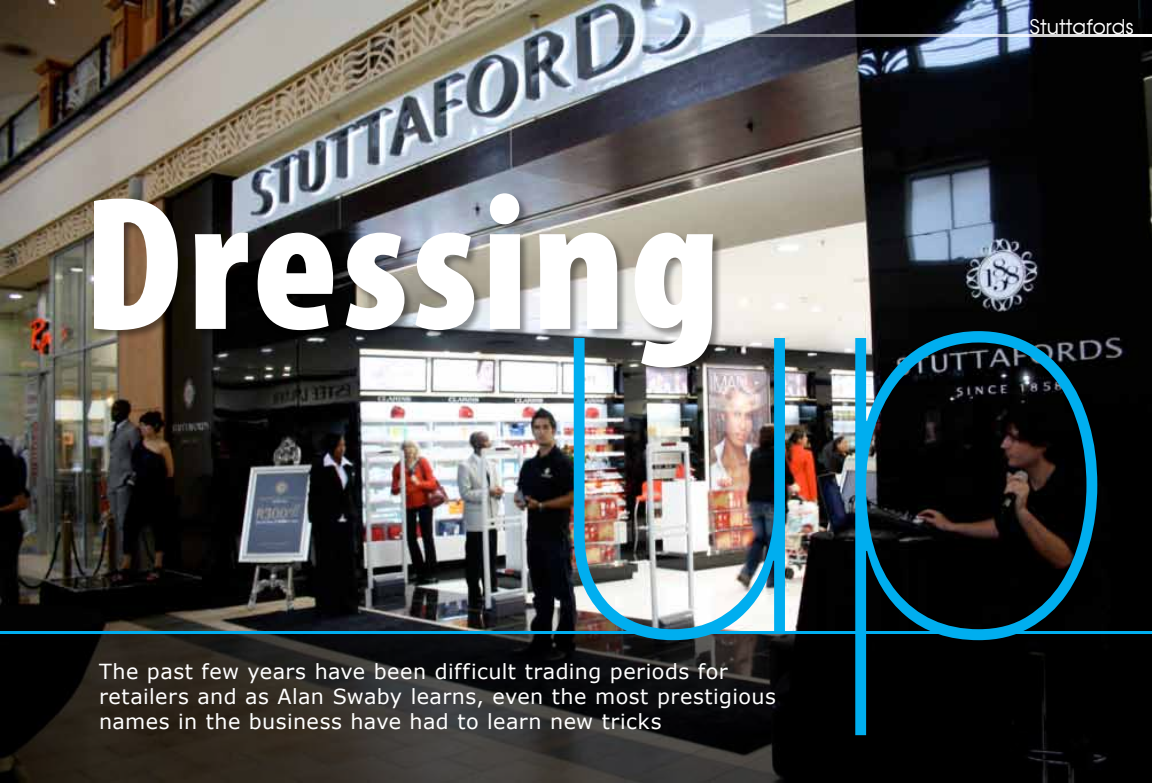
<style>
.page{position:relative;width:1152px;height:783px;background:#fff}
.page>*{position:absolute;margin:0;border:0;box-sizing:border-box;transform-origin:0 0}
.t1{font:200 575.7px "Helvetica Neue";color:#00aeef;scale:.94 1}
.t2{font:900 condensed 192.6px "Myriad Pro";letter-spacing:.02em;color:#fff}
.t3{font:20.8px/24.9px "Verdana";letter-spacing:.02em;color:#fff}
.t4{font:20px "Avante";color:#fff}
</style>
<div class="page">
<img style="left:0;top:0;width:1152px;height:631px">
<svg style="left:0;top:634px;width:1152px;height:149px;background:#191715"></svg>
<hr style="left:0;top:631px;width:1152px;height:3px;background:#00aeef">
<hr style="left:576px;top:34px;width:576px;height:3px;background:#fff">
<div style="left:93px;top:192px;width:630px;height:185px;background:#000;opacity:.4"></div>
<p class="t4" style="left:1030px;top:14px;width:105px">Stuttafords</p>
<h2 class="t2" style="left:83px;top:158px;width:639px">Dressing</h2>
<h1 class="t1" style="left:544px;top:98px;width:610px">up</h1>
<p class="t3" style="left:99px;top:659px;width:678px">The past few years have been difficult trading periods for retailers and as Alan Swaby learns, even the most prestigious names in the business have had to learn new tricks</p>
</div>
